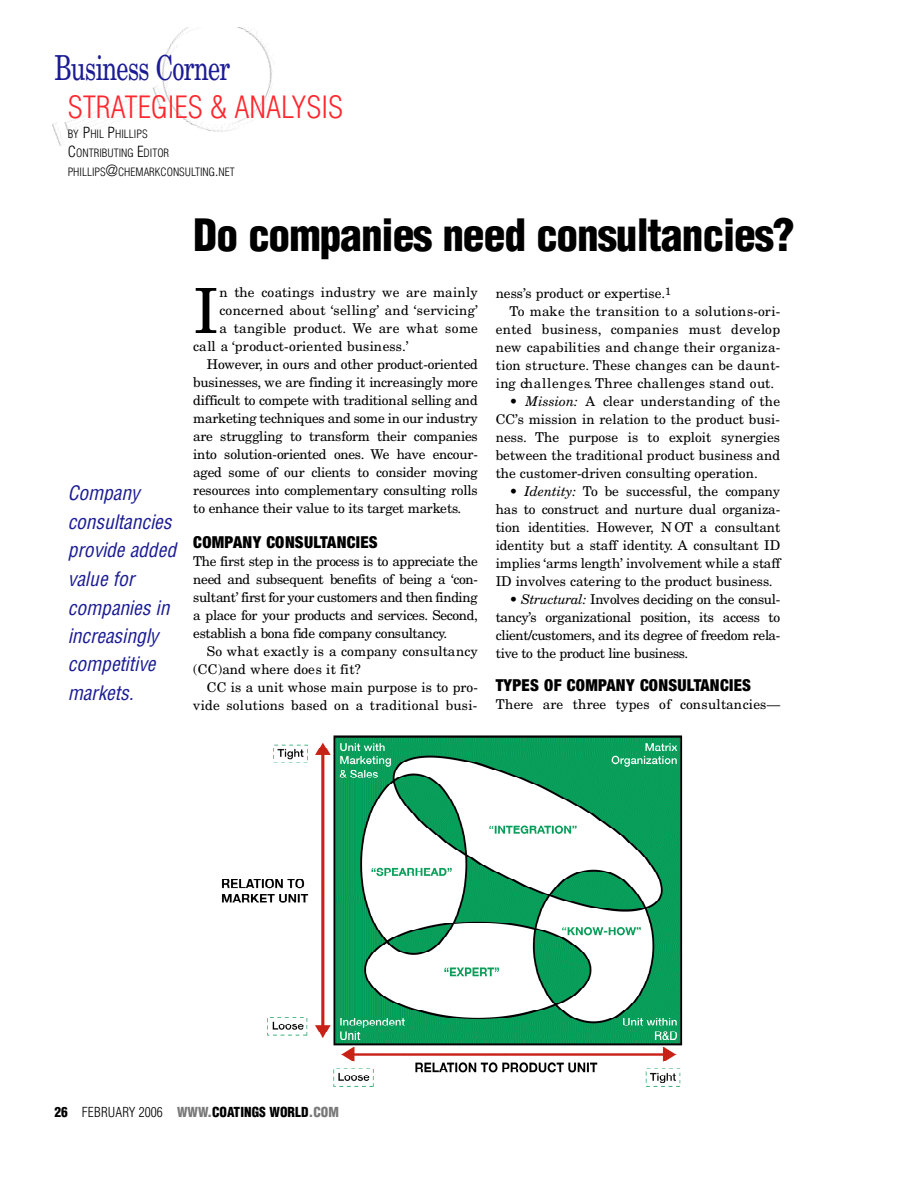
<style>
.page{position:relative;width:918px;height:1188px;background:#fff}
.page>*{position:absolute;margin:0;border:0;box-sizing:border-box;transform-origin:0 0}
.t1{font:62.25px "New Century Schlbk LT Std";color:#000}
.t2{font:900 condensed 43.5px "Helvetica LT Std";letter-spacing:-.025em;color:#000}
.t3{font:34.5px "New Century Schlbk LT Std";letter-spacing:-.03em;color:#1b1c93;scale:.7 1}
.t4{font:300 condensed 30px "Helvetica LT Std";color:#fe282e}
.t5{font:italic condensed 19.5px/28.5px "Helvetica LT Std";color:#1b1c93}
.t6{font:900 condensed 16.5px "Helvetica Neue LT Std";letter-spacing:.01em;color:#000}
.t7{font:13.5px/18px "New Century Schlbk LT Std";color:#000;text-align:justify}
.t8{font:13.5px "New Century Schlbk LT Std";letter-spacing:-.02em;color:#000}
.t9{font:900 condensed 13.5px "Helvetica LT Std";color:#000}
.t10{font:13.5px "New Century Schlbk LT Std";letter-spacing:.03em;color:#000}
.t11{font:300 condensed 11.25px/19.5px "Helvetica LT Std";color:#000}
.s1{font-size:15px}
.s2{font-style:italic}
.s3{font-weight:300}
.s4{color:#797979}
</style>
<div class="page">
<img style="left:52px;top:27px;width:222px;height:119px">
<img style="left:221px;top:735px;width:462px;height:352px">
<h3 class="t3" style="left:54px;top:54px;width:253px">Business Corner</h3>
<h3 class="t4" style="left:68px;top:96px;width:277px">STRATEGIES &amp; ANALYSIS</h3>
<p class="t11" style="left:68px;top:125px;width:169px">BY <span class="s1">P</span>HIL <span class="s1">P</span>HILLIPS<br><span class="s1">C</span>ONTRIBUTING <span class="s1">E</span>DITOR<br>PHILLIPS<span class="s1">@</span>CHEMARKCONSULTING<span class="s1">.</span>NET</p>
<h3 class="t5" style="left:68px;top:482px;width:110px">C o m p a n y<br>c o n s u lta n c ie s provide added value for companies in in c re a s in g ly competitive<br>m a rk e ts .</h3>
<h2 class="t2" style="left:193px;top:220px;width:603px">Do companies need consultancies?</h2>
<h1 class="t1" style="left:193px;top:287px;width:27px">I</h1>
<p class="t7" style="left:220px;top:285px;width:260px">n the coatings industry we are mainly</p>
<p class="t7" style="left:220px;top:303px;width:260px">concerned about ‘selling’ and ‘s e r v ic in g ’</p>
<p class="t7" style="left:220px;top:321px;width:260px">a tangible product. We are what some</p>
<p class="t7" style="left:193px;top:339px;width:217px">call a ‘product-oriented business.’</p>
<p class="t7" style="left:207px;top:357px;width:272px">H o w e v e r, in ours and other product-oriented</p>
<p class="t7" style="left:193px;top:375px;width:286px">b u s in e s s e s, we are finding it increasingly more</p>
<p class="t8" style="left:193px;top:395px;width:286px">difficult to compete with traditional selling and</p>
<p class="t8" style="left:193px;top:413px;width:286px">marketing techniques and some in our industry</p>
<p class="t8" style="left:193px;top:431px;width:286px">are struggling to transform their companies</p>
<p class="t8" style="left:193px;top:449px;width:286px">into solution-oriented ones. We have encour-</p>
<p class="t8" style="left:193px;top:467px;width:286px">aged some of our clients to consider moving</p>
<p class="t7" style="left:193px;top:483px;width:286px">resources into complementary consulting rolls</p>
<p class="t8" style="left:193px;top:503px;width:269px">to enhance their value to its target markets.</p>
<p class="t6" style="left:193px;top:536px;width:186px">C O M PANY CONSULTA N C IE S</p>
<p class="t7" style="left:193px;top:553px;width:286px">The first step in the process is to appreciate the need and subsequent benefits of being a ‘c o n&shy;sultant’ first for your customers and then finding a place for your products and services. S e c o n d , establish a bona fide company consultancy.</p>
<p class="t7" style="left:193px;top:643px;width:286px;text-indent:14px">So what exactly is a company consultancy (CC)and where does it fit?</p>
<p class="t7" style="left:193px;top:679px;width:286px;text-align:right">CC is a unit whose main purpose is to pro&shy;vide solutions based on a traditional busi-</p>
<p class="t7" style="left:496px;top:286px;width:177px">ness’s product or expertise.<sup>1</sup></p>
<p class="t7" style="left:509px;top:304px;width:272px">To make the transition to a solutions-ori-</p>
<p class="t10" style="left:496px;top:324px;width:286px">ented business, companies must develop</p>
<p class="t7" style="left:496px;top:340px;width:286px">new capabilities and change their organiza-</p>
<p class="t7" style="left:496px;top:358px;width:286px">tion structure. These changes can be daunt-</p>
<p class="t7" style="left:496px;top:376px;width:280px">ing ch a lle n g e s. Three challenges stand out.</p>
<p class="t7" style="left:496px;top:394px;width:286px;text-indent:14px">• <span class="s2">Mission:</span> A clear understanding of the CC’s mission in relation to the product busi&shy;n e s s. The purpose is to exploit synergies between the traditional product business and the customer-driven consulting operation.</p>
<p class="t7" style="left:496px;top:484px;width:286px;text-indent:14px">• <span class="s2">I d e n tity :</span> To be successful, the company has to construct and nurture dual organiza&shy;tion identities. H o w e v e r, N OT a consultant identity but a staff identity. A consultant ID implies ‘arms length’ involvement while a staff ID involves catering to the product business.</p>
<p class="t7" style="left:496px;top:592px;width:286px;text-indent:14px">• <span class="s2">S tr u c tu r a l:</span> Involves deciding on the consul&shy;ta n c y ’s organizational position, its access to clie n t/c u s to m e r s, and its degree of freedom rela&shy;tive to the product line business.</p>
<p class="t6" style="left:496px;top:679px;width:257px">TYPES OF COMPANY CONSULTA N C IE S</p>
<p class="t7" style="left:496px;top:697px;width:286px">There are three types of consultancies—</p>
<p class="t9" style="left:54px;top:1107px;width:286px">26 <span class="s3">FEBRUARY 2006</span> <span class="s4">WWW.</span>COATINGS WORLD<span class="s4">.COM</span></p>
</div>
